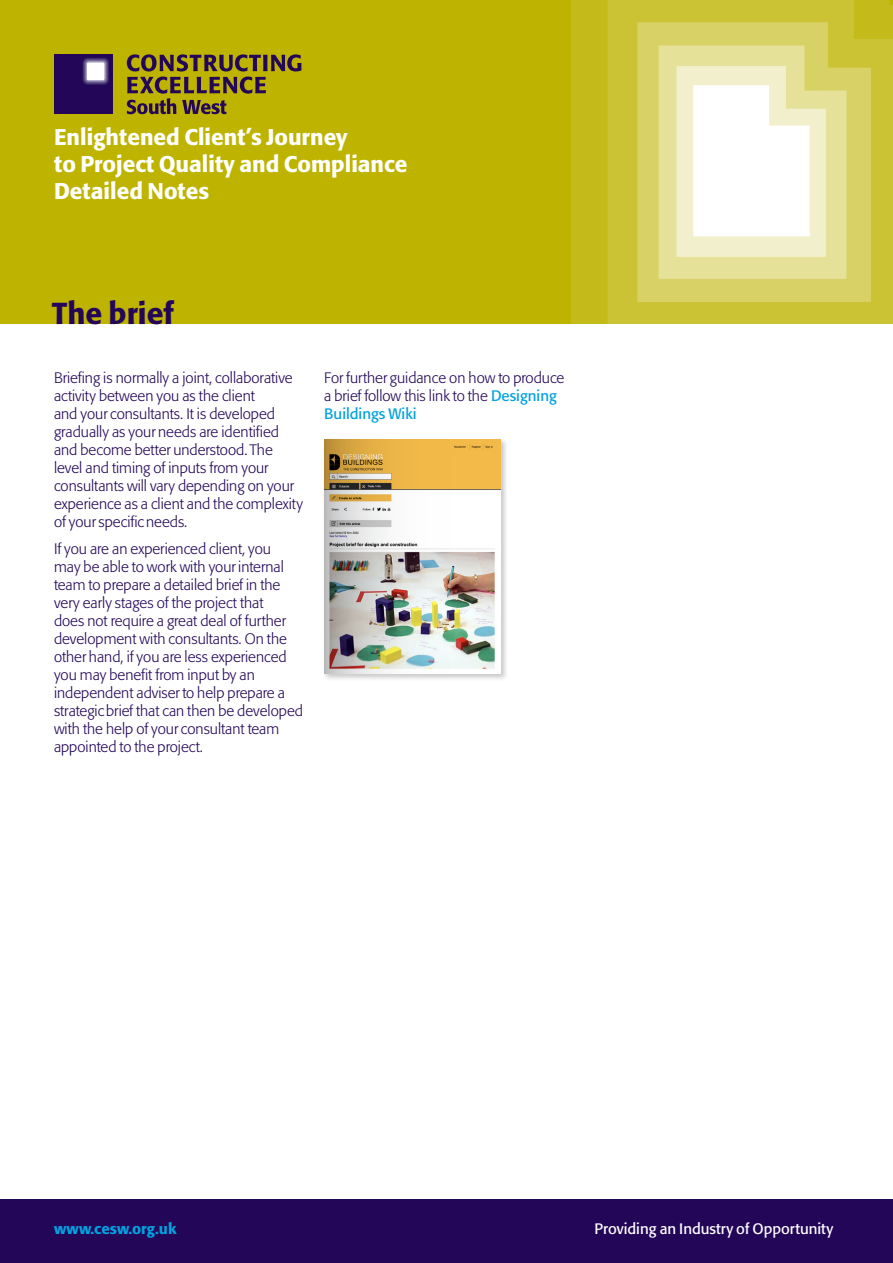
<style>
.page{position:relative;width:893px;height:1263px;background:#fff}
.page>*{position:absolute;margin:0;border:0;box-sizing:border-box;transform-origin:0 0}
.t1{font:500 30px "Formata BQ";color:#230658}
.t2{font:500 22.5px "Formata BQ";color:#fff}
.t3{font:300 15px/18px "Formata BQ";color:#230658}
.t4{font:15px "Formata BQ";color:#fff}
.t5{font:500 15px "Formata BQ";color:#00a2df}
.s1{font-weight:400;color:#00a2df}
</style>
<div class="page">
<div style="left:0;top:0;width:893px;height:324px;background:#beb400"></div>
<img style="left:571px;top:0;width:322px;height:324px">
<div style="left:54px;top:54px;width:59px;height:60px;background:#230658"></div>
<div style="left:82px;top:58px;width:27px;height:27px;background:#290f5c;border-radius:5px"></div>
<div style="left:83px;top:58px;width:26px;height:27px;background:#301860;border-radius:5px"></div>
<div style="left:83px;top:58px;width:26px;height:26px;background:#311d61;border-radius:5px"></div>
<div style="left:83px;top:58px;width:25px;height:26px;background:#3b286a;border-radius:5px"></div>
<div style="left:83px;top:59px;width:25px;height:25px;background:#41306e;border-radius:4px"></div>
<div style="left:84px;top:59px;width:24px;height:25px;background:#483773;border-radius:4px"></div>
<div style="left:84px;top:59px;width:24px;height:24px;background:#51427b;border-radius:4px"></div>
<div style="left:84px;top:59px;width:23px;height:24px;background:#54467e;border-radius:4px"></div>
<div style="left:84px;top:60px;width:23px;height:23px;background:#5a4e84;border-radius:4px"></div>
<div style="left:85px;top:60px;width:22px;height:23px;background:#61558a;border-radius:4px"></div>
<div style="left:85px;top:60px;width:22px;height:22px;background:#6c6192;border-radius:3px"></div>
<div style="left:85px;top:60px;width:21px;height:22px;background:#6f6596;border-radius:3px"></div>
<div style="left:85px;top:61px;width:21px;height:21px;background:#7c72a0;border-radius:3px"></div>
<svg style="left:86px;top:61px;width:20px;height:21px"></svg>
<svg style="left:86px;top:61px;width:20px;height:20px"></svg>
<svg style="left:86px;top:61px;width:19px;height:20px"></svg>
<svg style="left:86px;top:62px;width:19px;height:19px"></svg>
<svg style="left:87px;top:62px;width:18px;height:19px"></svg>
<svg style="left:87px;top:62px;width:18px;height:18px"></svg>
<svg style="left:87px;top:62px;width:17px;height:18px"></svg>
<div style="left:87px;top:63px;width:17px;height:17px;background:#fff;border-radius:2px"></div>
<div style="left:88px;top:63px;width:16px;height:17px;background:#fff"></div>
<svg style="left:127px;top:54px;width:174px;height:17px"></svg>
<svg style="left:127px;top:77px;width:139px;height:37px"></svg>
<div style="left:0;top:1199px;width:893px;height:64px;background:#230658"></div>
<div style="left:322px;top:437px;width:186px;height:244px;background:#231f20;opacity:.7"></div>
<img style="left:324px;top:439px;width:176px;height:235px">
<p class="t2" style="left:54px;top:124px;width:295px">Enlightened Client’s Journey</p>
<p class="t2" style="left:54px;top:151px;width:355px">to Project Quality and Compliance</p>
<p class="t2" style="left:54px;top:178px;width:157px">Detailed Notes</p>
<p class="t1" style="left:52px;top:295px;width:124px">The brief</p>
<p class="t3" style="left:54px;top:369px;width:250px">Briefing is normally a joint, collaborative activity between you as the client<br>and your consultants. It is developed gradually as your needs are identified and become better understood. The level and timing of inputs from your consultants will vary depending on your experience as a client and the complexity of your specific needs.</p>
<p class="t3" style="left:54px;top:540px;width:250px">If you are an experienced client, you<br>may be able to work with your internal team to prepare a detailed brief in the very early stages of the project that<br>does not require a great deal of further development with consultants. On the other hand, if you are less experienced you may benefit from input by an independent adviser to help prepare a strategic brief that can then be developed with the help of your consultant team appointed to the project.</p>
<p class="t3" style="left:324px;top:369px;width:242px">For further guidance on how to produce a brief follow this link to the <span class="s1">Designing<br>Buildings Wiki</span></p>
<p class="t5" style="left:54px;top:1219px;width:124px">www.cesw.org.uk</p>
<p class="t4" style="left:594px;top:1219px;width:240px">Providing an Industry of Opportunity</p>
</div>
